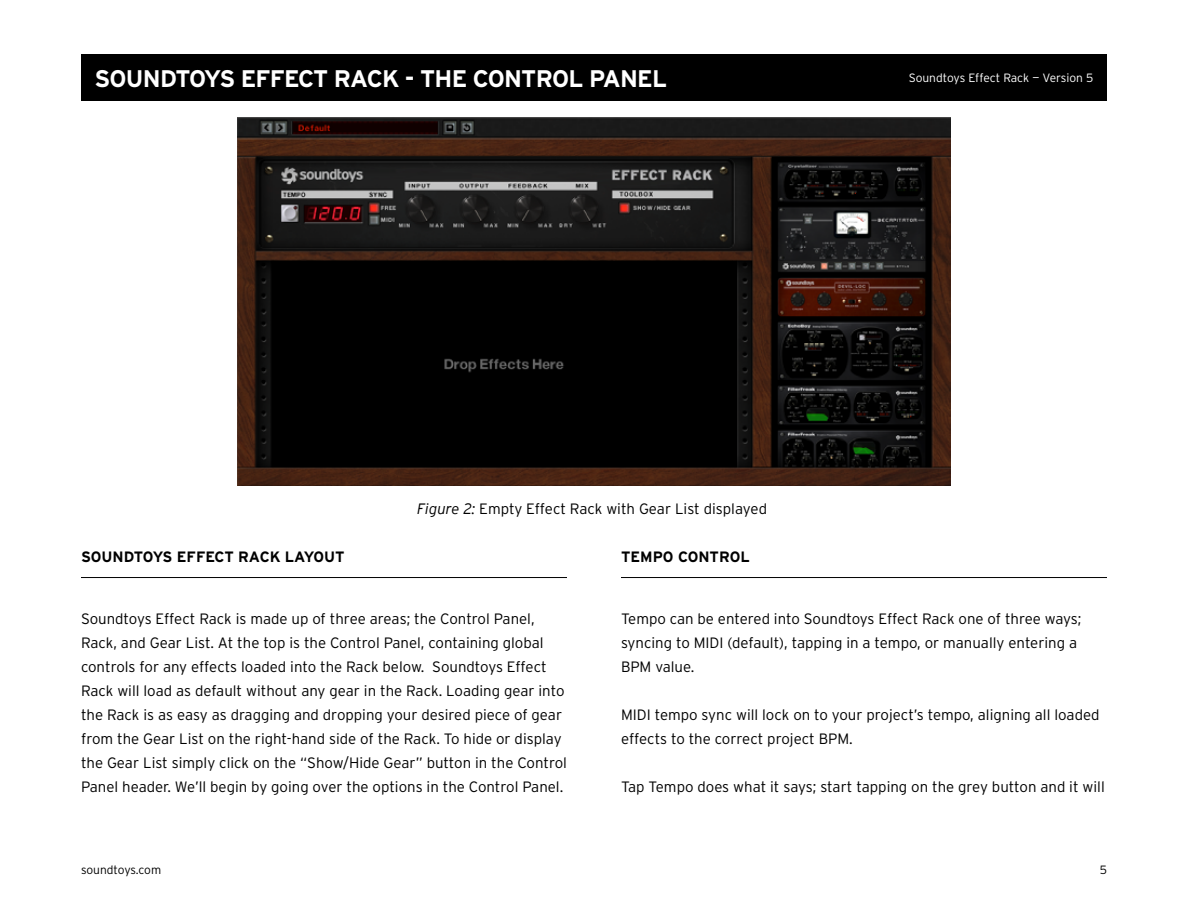
<style>
.page{position:relative;width:1188px;height:918px;background:#fff}
.page>*{position:absolute;margin:0;border:0;box-sizing:border-box;transform-origin:0 0}
.t1{font:700 24px "Interstate";letter-spacing:-.03em;color:#fff}
.t2{font:300 15px/24px "Interstate";color:#000}
.t3{font:700 15px "Interstate";color:#000}
.t4{font:300 12px "Interstate";color:#fff}
.t5{font:300 12px "Interstate";letter-spacing:-.005em;color:#000}
.s1{font-style:italic}
</style>
<div class="page">
<div style="left:81px;top:54px;width:1026px;height:47px;background:#000"></div>
<hr style="left:81px;top:577px;width:486px;height:1px;background:#000">
<hr style="left:621px;top:577px;width:486px;height:1px;background:#000">
<img style="left:237px;top:118px;width:714px;height:367px">
<p class="t1" style="left:94px;top:65px;width:574px">SOUNDTOYS EFFECT RACK - THE CONTROL PANEL</p>
<p class="t4" style="left:909px;top:71px;width:186px">Soundtoys Effect Rack — Version 5</p>
<p class="t3" style="left:81px;top:548px;width:265px">SOUNDTOYS EFFECT RACK LAYOUT</p>
<p class="t2" style="left:417px;top:497px;width:351px"><span class="s1">Figure 2:</span> Empty Effect Rack with Gear List displayed</p>
<p class="t3" style="left:621px;top:548px;width:130px">TEMPO CONTROL</p>
<p class="t2" style="left:81px;top:607px;width:488px">Soundtoys Effect Rack is made up of three areas; the Control Panel, Rack, and Gear List. At the top is the Control Panel, containing global controls for any effects loaded into the Rack below. Soundtoys Effect Rack will load as default without any gear in the Rack. Loading gear into the Rack is as easy as dragging and dropping your desired piece of gear from the Gear List on the right-hand side of the Rack. To hide or display the Gear List simply click on the “Show/Hide Gear” button in the Control Panel header. We’ll begin by going over the options in the Control Panel.</p>
<p class="t2" style="left:621px;top:607px;width:462px">Tempo can be entered into Soundtoys Effect Rack one of three ways; syncing to MIDI (default), tapping in a tempo, or manually entering a<br>BPM value.</p>
<p class="t2" style="left:621px;top:703px;width:480px">MIDI tempo sync will lock on to your project’s tempo, aligning all loaded effects to the correct project BPM.</p>
<p class="t2" style="left:621px;top:775px;width:485px">Tap Tempo does what it says; start tapping on the grey button and it will</p>
<p class="t5" style="left:81px;top:863px;width:82px">soundtoys.com</p>
<p class="t5" style="left:1100px;top:863px;width:9px">5</p>
</div>
